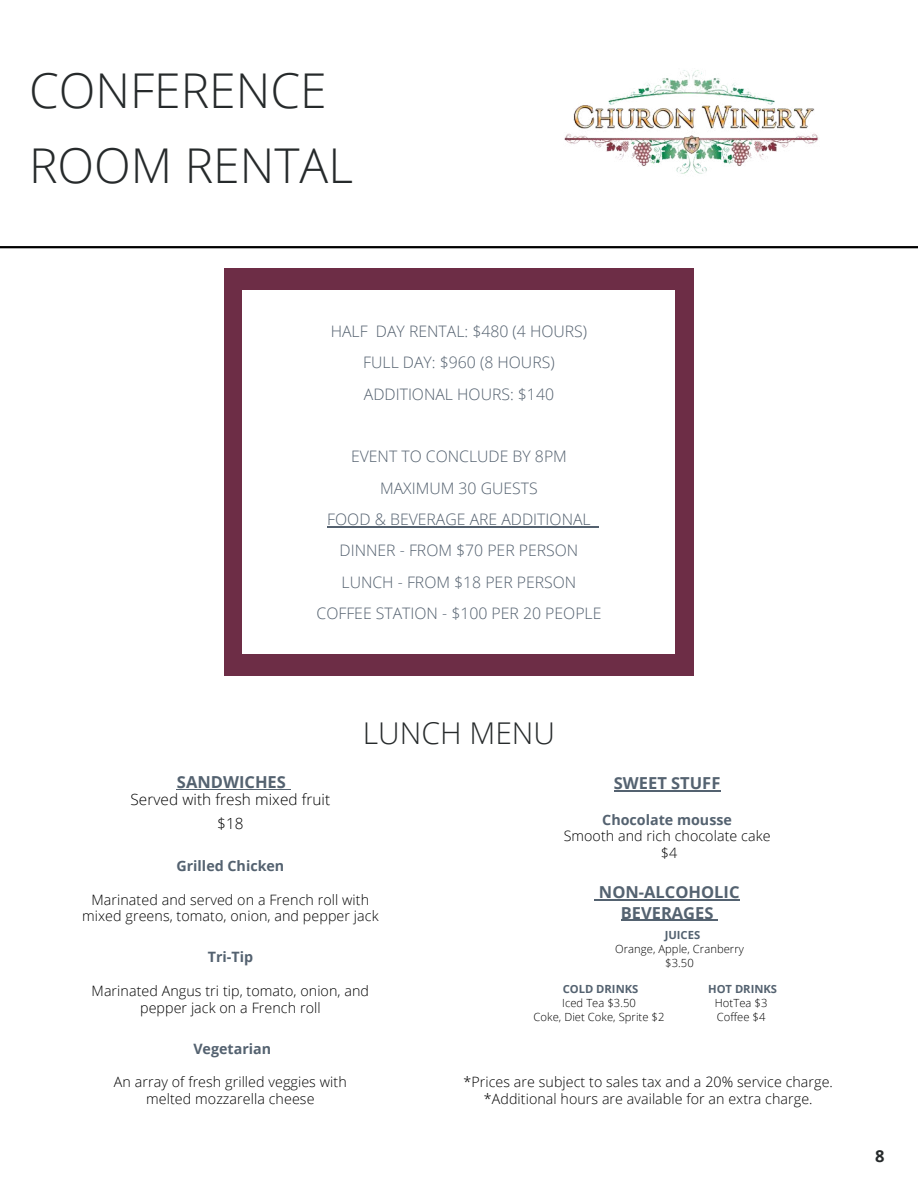
<style>
.page{position:relative;width:918px;height:1188px;background:#fff}
.page>*{position:absolute;margin:0;border:0;box-sizing:border-box;transform-origin:0 0}
.t1{font:300 48px/75.3px "Open Sans";color:#262a2b}
.t2{font:300 30px "Open Sans";color:#262a2b}
.t3{font:700 16.5px/20.2px "Open Sans";color:#546270;text-align:center}
.t4{font:700 16.5px "Open Sans";color:#262a2b}
.t5{font:300 15.75px/31.3px "Open Sans";color:#54616f;text-align:center}
.t6{font:300 15.3px/23.9px "Open Sans";letter-spacing:.005em;color:#000;text-align:center}
.t7{font:300 14.25px/16.8px "Open Sans";letter-spacing:.005em;color:#000;text-align:center}
.t8{font:700 14.25px "Open Sans";color:#546270}
.t9{font:300 11.25px/13.8px "Open Sans";letter-spacing:.005em;color:#000;text-align:center}
.t10{font:700 11.25px "Open Sans";color:#546270}
</style>
<div class="page">
<div style="left:224px;top:269px;width:470px;height:407px;background:#6d2d46"></div>
<div style="left:243px;top:290px;width:432px;height:364px;background:#fff"></div>
<hr style="left:327px;top:527px;width:264px;height:1px;background:#54616f">
<hr style="left:0;top:246px;width:918px;height:2px;background:#000">
<img style="left:564px;top:70px;width:254px;height:104px">
<hr style="left:614px;top:790px;width:106px;height:1px;background:#546270">
<hr style="left:177px;top:789px;width:109px;height:1px;background:#546270">
<hr style="left:599px;top:899px;width:141px;height:2px;background:#546270">
<hr style="left:621px;top:920px;width:93px;height:1px;background:#546270">
<h1 class="t1" style="left:29px;top:51px;width:325px">CONFERENCE<br>ROOM RENTAL</h1>
<p class="t5" style="left:331px;top:315px;width:258px">HALF DAY RENTAL: $480 (4 HOURS)<br>FULL DAY: $960 (8 HOURS)<br>ADDITIONAL HOURS: $140</p>
<p class="t5" style="left:317px;top:441px;width:286px">EVENT TO CONCLUDE BY 8PM<br>MAXIMUM 30 GUESTS<br>FOOD &amp; BEVERAGE ARE ADDITIONAL<br>DINNER - FROM $70 PER PERSON<br>LUNCH - FROM $18 PER PERSON<br>COFFEE STATION - $100 PER 20 PEOPLE</p>
<h2 class="t2" style="left:363px;top:712px;width:194px">LUNCH MENU</h2>
<p class="t3" style="left:177px;top:772px;width:111px">SANDWICHES</p>
<p class="t6" style="left:131px;top:787px;width:201px">Served with fresh mixed fruit $18</p>
<p class="t8" style="left:176px;top:856px;width:109px">Grilled Chicken</p>
<p class="t7" style="left:82px;top:891px;width:298px">Marinated and served on a French roll with mixed greens, tomato, onion, and pepper jack</p>
<p class="t8" style="left:208px;top:947px;width:47px">Tri-Tip</p>
<p class="t7" style="left:92px;top:982px;width:279px">Marinated Angus tri tip, tomato, onion, and pepper jack on a French roll</p>
<p class="t8" style="left:193px;top:1039px;width:79px">Vegetarian</p>
<p class="t7" style="left:114px;top:1074px;width:234px">An array of fresh grilled veggies with melted mozzarella cheese</p>
<p class="t3" style="left:614px;top:772px;width:108px">SWEET STUFF</p>
<p class="t8" style="left:602px;top:809px;width:131px">Chocolate mousse</p>
<p class="t7" style="left:564px;top:827px;width:208px">Smooth and rich chocolate cake $4</p>
<p class="t3" style="left:599px;top:882px;width:142px">NON-ALCOHOLIC<br>BEVERAGES</p>
<p class="t10" style="left:665px;top:927px;width:37px">JUICES</p>
<p class="t9" style="left:615px;top:942px;width:130px">Orange, Apple, Cranberry $3.50</p>
<p class="t10" style="left:708px;top:981px;width:71px">HOT DRINKS</p>
<p class="t9" style="left:715px;top:996px;width:54px;text-align:left">HotTea $3<br>Coffee $4</p>
<p class="t10" style="left:563px;top:981px;width:77px">COLD DRINKS</p>
<p class="t9" style="left:534px;top:996px;width:132px">Iced Tea $3.50<br>Coke, Diet Coke, Sprite $2</p>
<p class="t7" style="left:464px;top:1074px;width:371px">*Prices are subject to sales tax and a 20% service charge. *Additional hours are available for an extra charge.</p>
<p class="t4" style="left:875px;top:1144px;width:11px">8</p>
</div>
